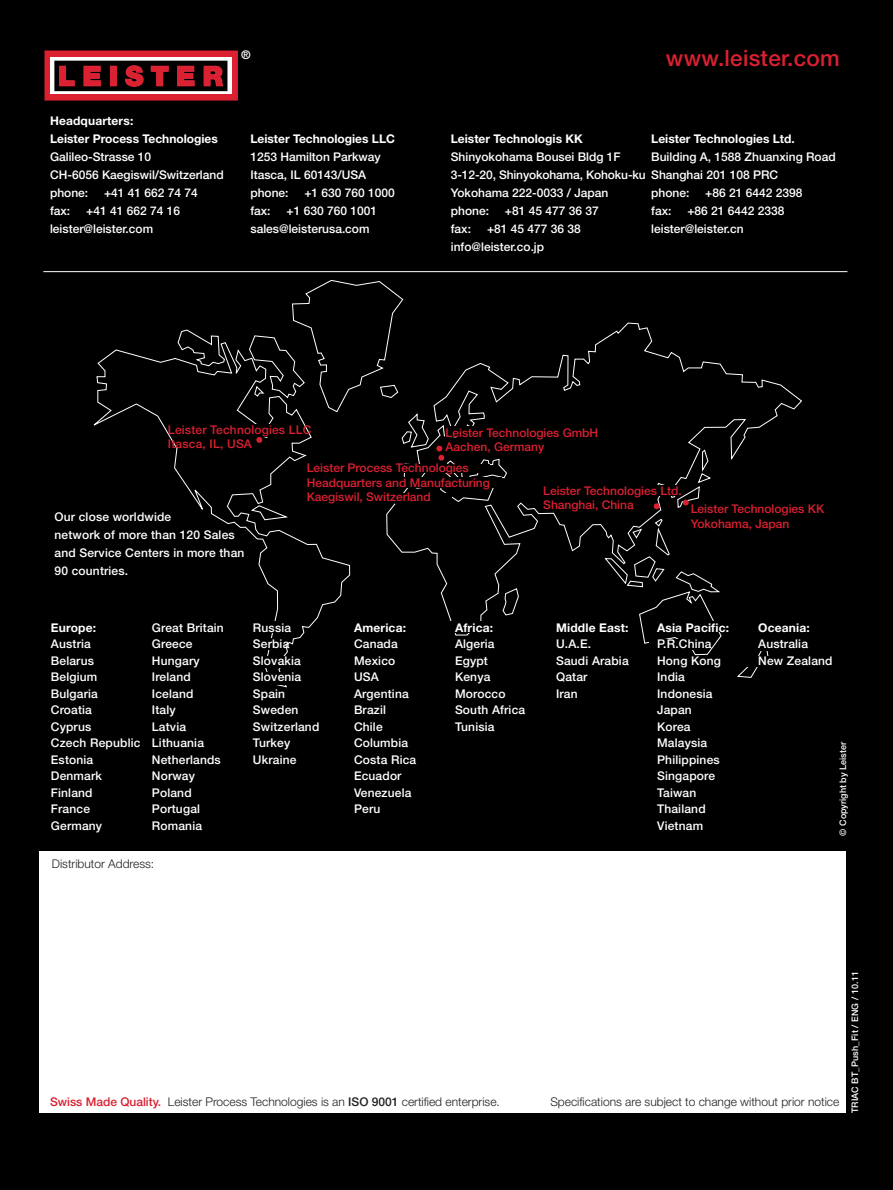
<style>
.page{position:relative;width:893px;height:1190px;background:#fff}
.page>*{position:absolute;margin:0;border:0;box-sizing:border-box;transform-origin:0 0}
.t1{font:500 22.5px "Helvetica Neue";letter-spacing:.01em;color:#da2031}
.t2{font:500 12px/16.5px "Helvetica Neue";letter-spacing:.015em;color:#fff}
.t3{font:500 12px/14.4px "Helvetica Neue";color:#da2031}
.t4{font:700 12px/18px "Helvetica Neue";color:#fff}
.t5{font:300 12px "Helvetica Neue";color:#231f20}
.t6{font:500 condensed 12px "Helvetica Neue";color:#fff}
.t7{font:500 9px "Helvetica Neue";color:#fff}
.s1{font-weight:500;color:#da2031}
.s2{font-weight:500}
</style>
<div class="page">
<div style="left:0;top:0;width:892px;height:1189px;background:#000"></div>
<svg style="left:386px;top:322px;width:416px;height:314px"></svg>
<svg style="left:502px;top:587px;width:17px;height:29px"></svg>
<svg style="left:737px;top:651px;width:32px;height:27px"></svg>
<svg style="left:604px;top:518px;width:118px;height:138px"></svg>
<svg style="left:94px;top:342px;width:256px;height:345px"></svg>
<svg style="left:177px;top:329px;width:48px;height:38px"></svg>
<svg style="left:251px;top:504px;width:39px;height:17px"></svg>
<div style="left:39px;top:851px;width:806px;height:262px;background:#fff"></div>
<hr style="left:43px;top:271px;width:804px;height:1px;background:#fff">
<svg style="left:44px;top:50px;width:194px;height:51px"></svg>
<svg style="left:676px;top:448px;width:36px;height:60px"></svg>
<svg style="left:436px;top:445px;width:8px;height:15px"></svg>
<svg style="left:653px;top:503px;width:6px;height:6px"></svg>
<svg style="left:248px;top:279px;width:181px;height:169px"></svg>
<div style="left:238px;top:424px;width:35px;height:13px;background:#000"></div>
<div style="left:444px;top:426px;width:30px;height:11px;background:#000"></div>
<div style="left:653px;top:485px;width:28px;height:11px;background:#000"></div>
<div style="left:436px;top:621px;width:67px;height:11px;background:#000"></div>
<div style="left:242px;top:656px;width:55px;height:11px;background:#000"></div>
<div style="left:228px;top:638px;width:55px;height:12px;background:#000"></div>
<div style="left:233px;top:621px;width:55px;height:12px;background:#000"></div>
<div style="left:245px;top:672px;width:55px;height:12px;background:#000"></div>
<div style="left:743px;top:656px;width:36px;height:11px;background:#000"></div>
<div style="left:649px;top:639px;width:55px;height:11px;background:#000"></div>
<div style="left:685px;top:621px;width:36px;height:11px;background:#000"></div>
<div style="left:404px;top:464px;width:85px;height:8px;background:#000"></div>
<div style="left:400px;top:477px;width:101px;height:11px;background:#000"></div>
<div style="left:395px;top:493px;width:57px;height:10px;background:#000"></div>
<p class="t6" style="left:241px;top:50px;width:11px">®</p>
<h1 class="t1" style="left:666px;top:50px;width:175px">www.leister.com</h1>
<p class="t4" style="left:50px;top:113px;width:169px">Headquarters:<br>Leister Process Technologies</p>
<p class="t2" style="left:50px;top:149px;width:175px;line-height:18px">Galileo-Strasse 10<br>CH-6056 Kaegiswil/Switzerland phone:</p>
<p class="t2" style="left:104px;top:186px;width:95px">+41 41 662 74 74</p>
<p class="t4" style="left:250px;top:131px;width:146px">Leister Technologies LLC</p>
<p class="t2" style="left:250px;top:149px;width:132px;line-height:18px">1253 Hamilton Parkway<br>Itasca, IL 60143/USA phone:</p>
<p class="t2" style="left:304px;top:186px;width:92px">+1 630 760 1000</p>
<p class="t2" style="left:50px;top:204px;width:22px">fax:</p>
<p class="t2" style="left:50px;top:203px;width:131px;line-height:18px;text-indent:36px">+41 41 662 74 16 leister@leister.com</p>
<p class="t2" style="left:250px;top:204px;width:22px">fax:</p>
<p class="t2" style="left:250px;top:203px;width:128px;line-height:18px;text-indent:36px">+1 630 760 1001 sales@leisterusa.com</p>
<p class="t4" style="left:451px;top:131px;width:133px">Leister Technologis KK</p>
<p class="t2" style="left:451px;top:149px;width:196px;line-height:18px">Shinyokohama Bousei Bldg 1F<br>3-12-20, Shinyokohama, Kohoku-ku<br>Yokohama 222-0033 / Japan phone:</p>
<p class="t4" style="left:651px;top:131px;width:145px">Leister Technologies Ltd.</p>
<p class="t2" style="left:651px;top:149px;width:186px;line-height:18px">Building A, 1588 Zhuanxing Road<br>Shanghai 201 108 PRC<br>phone:</p>
<p class="t2" style="left:705px;top:186px;width:99px">+86 21 6442 2398</p>
<p class="t2" style="left:505px;top:204px;width:95px">+81 45 477 36 37</p>
<p class="t2" style="left:651px;top:204px;width:22px">fax:</p>
<p class="t2" style="left:651px;top:203px;width:135px;line-height:18px;text-indent:36px">+86 21 6442 2338 leister@leister.cn</p>
<p class="t2" style="left:451px;top:222px;width:22px">fax:</p>
<p class="t2" style="left:451px;top:221px;width:131px;line-height:18px;text-indent:36px">+81 45 477 36 38 info@leister.co.jp</p>
<p class="t3" style="left:168px;top:423px;width:145px">Leister Technologies LLC<br>Itasca, IL, USA</p>
<p class="t3" style="left:445px;top:427px;width:154px;line-height:13.5px">Leister Technologies GmbH<br>Aachen, Germany</p>
<p class="t2" style="left:55px;top:509px;width:191px;line-height:18px">Our close worldwide<br>network of more than 120 Sales and Service Centers in more than<br>90 countries.</p>
<p class="t3" style="left:307px;top:462px;width:185px">Leister Process Technologies<br>Headquarters and Manufacturing<br>Kaegiswil, Switzerland</p>
<p class="t3" style="left:543px;top:484px;width:140px">Leister Technologies Ltd.<br>Shanghai, China</p>
<p class="t3" style="left:690px;top:503px;width:135px">Leister Technologies KK<br>Yokohama, Japan</p>
<p class="t4" style="left:51px;top:619px;width:47px">Europe:</p>
<p class="t2" style="left:51px;top:637px;width:91px">Austria<br>Belarus<br>Belgium<br>Bulgaria<br>Croatia<br>Cyprus<br>Czech Republic<br>Estonia<br>Denmark<br>Finland<br>France<br>Germany</p>
<p class="t2" style="left:152px;top:620px;width:73px">Great Britain<br>Greece<br>Hungary<br>Ireland<br>Iceland<br>Italy<br>Latvia<br>Lithuania<br>Netherlands<br>Norway<br>Poland<br>Portugal<br>Romania</p>
<p class="t2" style="left:253px;top:620px;width:68px">Russia<br>Serbia<br>Slovakia<br>Slovenia<br>Spain<br>Sweden<br>Switzerland<br>Turkey<br>Ukraine</p>
<p class="t4" style="left:354px;top:619px;width:54px">America:</p>
<p class="t2" style="left:354px;top:637px;width:64px">Canada<br>Mexico<br>USA<br>Argentina<br>Brazil<br>Chile<br>Columbia<br>Costa Rica<br>Ecuador<br>Venezuela<br>Peru</p>
<p class="t5" style="left:52px;top:859px;width:104px">Distributor Address:</p>
<p class="t4" style="left:455px;top:619px;width:40px">Africa:</p>
<p class="t2" style="left:455px;top:637px;width:72px">Algeria<br>Egypt<br>Kenya<br>Morocco<br>South Africa<br>Tunisia</p>
<p class="t4" style="left:556px;top:619px;width:74px">Middle East:</p>
<p class="t2" style="left:556px;top:637px;width:74px">U.A.E.<br>Saudi Arabia<br>Qatar<br>Iran</p>
<p class="t4" style="left:657px;top:619px;width:73px">Asia Pacific:</p>
<p class="t2" style="left:657px;top:637px;width:65px">P.R.China<br>Hong Kong<br>India<br>Indonesia<br>Japan<br>Korea<br>Malaysia<br>Philippines<br>Singapore<br>Taiwan<br>Thailand<br>Vietnam</p>
<p class="t4" style="left:758px;top:619px;width:53px">Oceania:</p>
<p class="t2" style="left:758px;top:637px;width:76px">Australia<br>New Zealand</p>
<p class="t7" style="left:839px;top:835px;width:95px;rotate:-90deg">© Copyright by Leister</p>
<p class="t5" style="left:50px;top:1097px;width:451px"><span class="s1">Swiss Made Quality.</span> Leister Process Technologies is an <span class="s2">ISO 9001</span> certified enterprise.</p>
<p class="t5" style="left:550px;top:1097px;width:290px">Specifications are subject to change without prior notice</p>
<p class="t7" style="left:851px;top:1113px;width:143px;rotate:-90deg">TRIAC BT_Push_Fit / ENG / 10.11</p>
</div>
